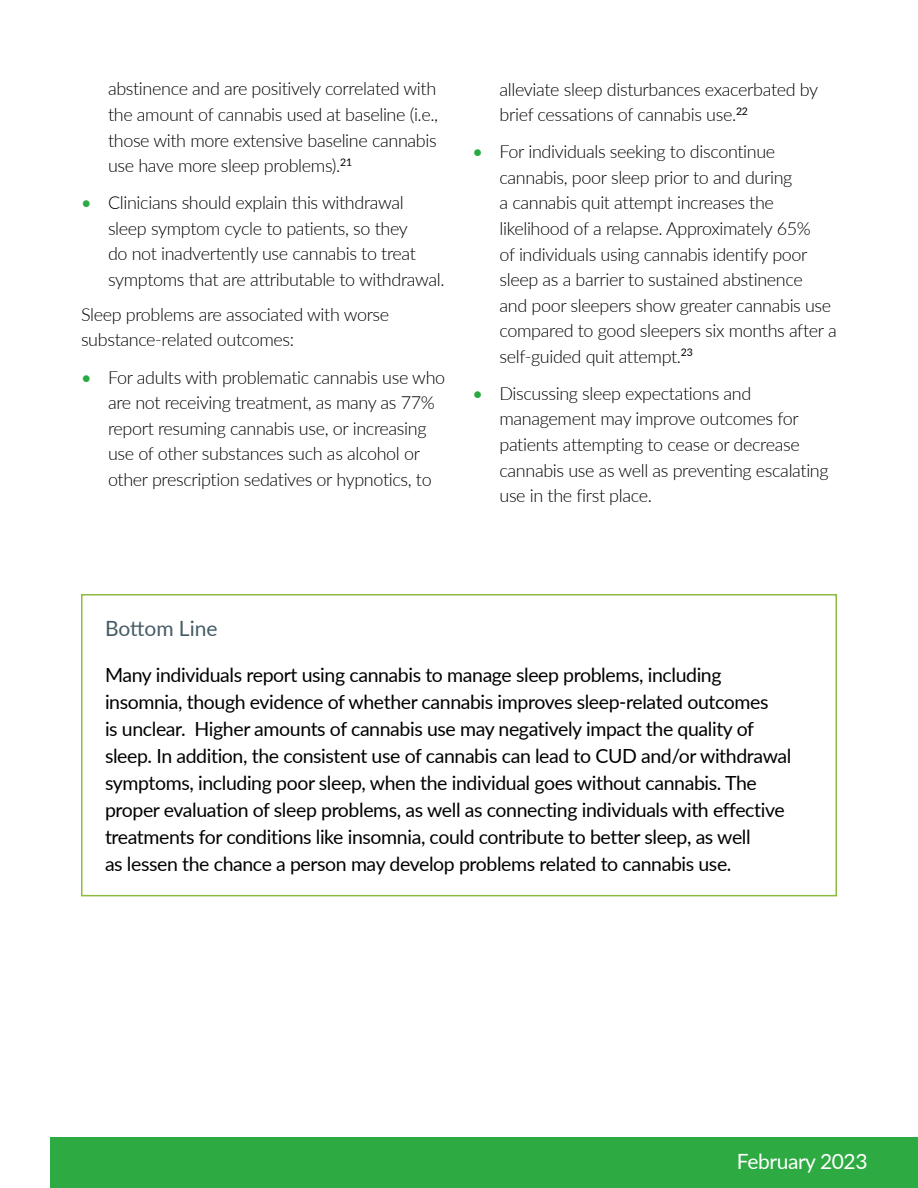
<style>
.page{position:relative;width:918px;height:1188px;background:#fff}
.page>*{position:absolute;margin:0;border:0;box-sizing:border-box;transform-origin:0 0}
.t1{font:21px "Lato";letter-spacing:-.02em;color:#fff}
.t2{font:21px "Lato";color:#455b65}
.t3{font:19.5px/27px "Lato";letter-spacing:-.02em;color:#000}
.t4{font:300 18px/25.5px "Lato";letter-spacing:-.02em;color:#000}
.s1{font-weight:400;color:#2aaa43}
</style>
<div class="page">
<div style="left:50px;top:1137px;width:868px;height:51px;background:#2dab42"></div>
<div style="left:81px;top:594px;width:756px;height:302px;border:2px solid #8cbb3e"></div>
<p class="t4" style="left:108px;top:76px;width:332px;text-align:justify">abstinence and are positively correlated with the amount of cannabis used at baseline (i.e., those with more extensive baseline cannabis use have more sleep problems).<sup>21</sup></p>
<p class="t4" style="left:108px;top:190px;width:338px;text-indent:-27px"><span class="s1">•</span> Clinicians should explain this withdrawal sleep symptom cycle to patients, so they<br>do not inadvertently use cannabis to treat symptoms that are attributable to withdrawal.</p>
<p class="t4" style="left:81px;top:301px;width:310px">Sleep problems are associated with worse substance-related outcomes:</p>
<p class="t4" style="left:108px;top:364px;width:339px;text-indent:-27px"><span class="s1">•</span> For adults with problematic cannabis use who are not receiving treatment, as many as 77% report resuming cannabis use, or increasing use of other substances such as alcohol or other prescription sedatives or hypnotics, to</p>
<p class="t4" style="left:500px;top:76px;width:320px">alleviate sleep disturbances exacerbated by brief cessations of cannabis use.<sup>22</sup></p>
<p class="t4" style="left:500px;top:139px;width:339px;text-indent:-27px"><span class="s1">•</span> For individuals seeking to discontinue cannabis, poor sleep prior to and during<br>a cannabis quit attempt increases the likelihood of a relapse. Approximately 65%<br>of individuals using cannabis identify poor sleep as a barrier to sustained abstinence<br>and poor sleepers show greater cannabis use compared to good sleepers six months after a self-guided quit attempt.<sup>23</sup></p>
<p class="t4" style="left:500px;top:380px;width:331px;text-indent:-27px"><span class="s1">•</span> Discussing sleep expectations and management may improve outcomes for patients attempting to cease or decrease cannabis use as well as preventing escalating use in the first place.</p>
<p class="t2" style="left:105px;top:613px;width:114px">Bottom Line</p>
<p class="t3" style="left:105px;top:661px;width:688px">Many individuals report using cannabis to manage sleep problems, including insomnia, though evidence of whether cannabis improves sleep-related outcomes<br>is unclear. Higher amounts of cannabis use may negatively impact the quality of sleep. In addition, the consistent use of cannabis can lead to CUD and/or withdrawal symptoms, including poor sleep, when the individual goes without cannabis. The proper evaluation of sleep problems, as well as connecting individuals with effective treatments for conditions like insomnia, could contribute to better sleep, as well<br>as lessen the chance a person may develop problems related to cannabis use.</p>
<p class="t1" style="left:737px;top:1146px;width:132px">February 2023</p>
</div>
